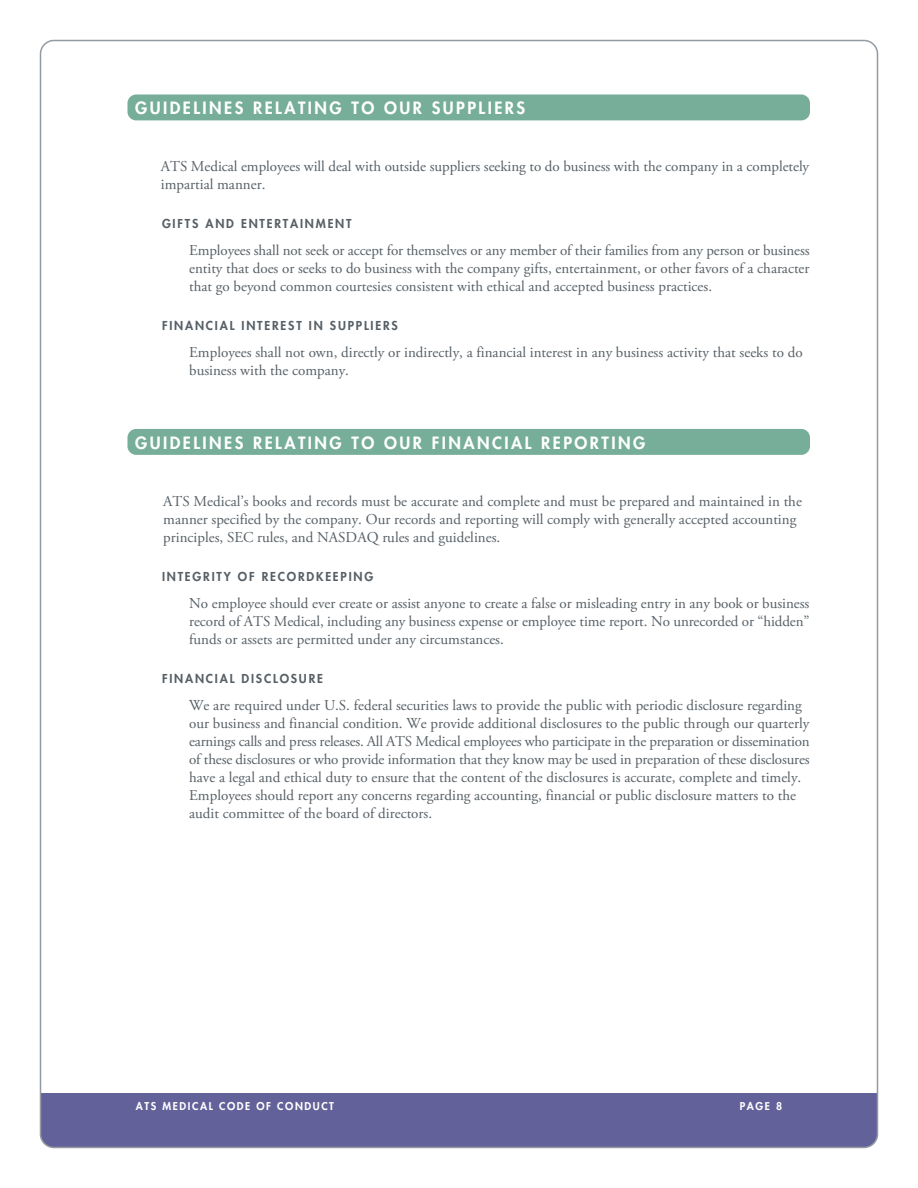
<style>
.page{position:relative;width:918px;height:1188px;background:#fff}
.page>*{position:absolute;margin:0;border:0;box-sizing:border-box;transform-origin:0 0}
.t1{font:800 16.5px "Futura Std";letter-spacing:.15em;color:#fff}
.t2{font:15px/18px "Adobe Garamond Pro";color:#576066}
.t3{font:800 12px "Futura Std";letter-spacing:.15em;color:#576066}
.t4{font:800 10.5px "Futura Std";letter-spacing:.15em;color:#fff}
</style>
<div class="page">
<div style="left:127px;top:429px;width:683px;height:26px;background:#76ae99;border-radius:9px"></div>
<div style="left:127px;top:95px;width:683px;height:25px;background:#76ae99;border-radius:9px"></div>
<div style="left:40px;top:1094px;width:838px;height:54px;background:#63619a"></div>
<p class="t1" style="left:135px;top:100px;width:392px">GUIDELINES RELATING TO OUR SUPPLIERS</p>
<p class="t2" style="left:161px;top:159px;width:650px">ATS Medical employees will deal with outside suppliers seeking to do business with the company in a completely impartial manner.</p>
<p class="t3" style="left:162px;top:218px;width:191px">GIFTS AND ENTERTAINMENT</p>
<p class="t2" style="left:189px;top:243px;width:622px;text-align:justify">Employees shall not seek or accept for themselves or any member of their families from any person or business entity that does or seeks to do business with the company gifts, entertainment, or other favors of a character that go beyond common courtesies consistent with ethical and accepted business practices.</p>
<p class="t3" style="left:162px;top:320px;width:237px">FINANCIAL INTEREST IN SUPPLIERS</p>
<p class="t2" style="left:189px;top:345px;width:615px">Employees shall not own, directly or indirectly, a financial interest in any business activity that seeks to do business with the company.</p>
<p class="t1" style="left:135px;top:435px;width:512px">GUIDELINES RELATING TO OUR FINANCIAL REPORTING</p>
<p class="t2" style="left:163px;top:493px;width:640px">ATS Medical’s books and records must be accurate and complete and must be prepared and maintained in the manner specified by the company. Our records and reporting will comply with generally accepted accounting principles, SEC rules, and NASDAQ rules and guidelines.</p>
<p class="t3" style="left:162px;top:570px;width:213px">INTEGRITY OF RECORDKEEPING</p>
<p class="t2" style="left:189px;top:595px;width:622px;text-align:justify">No employee should ever create or assist anyone to create a false or misleading entry in any book or business record of ATS Medical, including any business expense or employee time report. No unrecorded or “hidden” funds or assets are permitted under any circumstances.</p>
<p class="t3" style="left:162px;top:672px;width:163px">FINANCIAL DISCLOSURE</p>
<p class="t2" style="left:189px;top:697px;width:622px">We are required under U.S. federal securities laws to provide the public with periodic disclosure regarding our business and financial condition. We provide additional disclosures to the public through our quarterly earnings calls and press releases. All ATS Medical employees who participate in the preparation or dissemination of these disclosures or who provide information that they know may be used in preparation of these disclosures have a legal and ethical duty to ensure that the content of the disclosures is accurate, complete and timely.<br>Employees should report any concerns regarding accounting, financial or public disclosure matters to the audit committee of the board of directors.</p>
<p class="t4" style="left:136px;top:1101px;width:200px">ATS MEDICAL CODE OF CONDUCT</p>
<p class="t4" style="left:740px;top:1101px;width:44px">PAGE 8</p>
</div>
